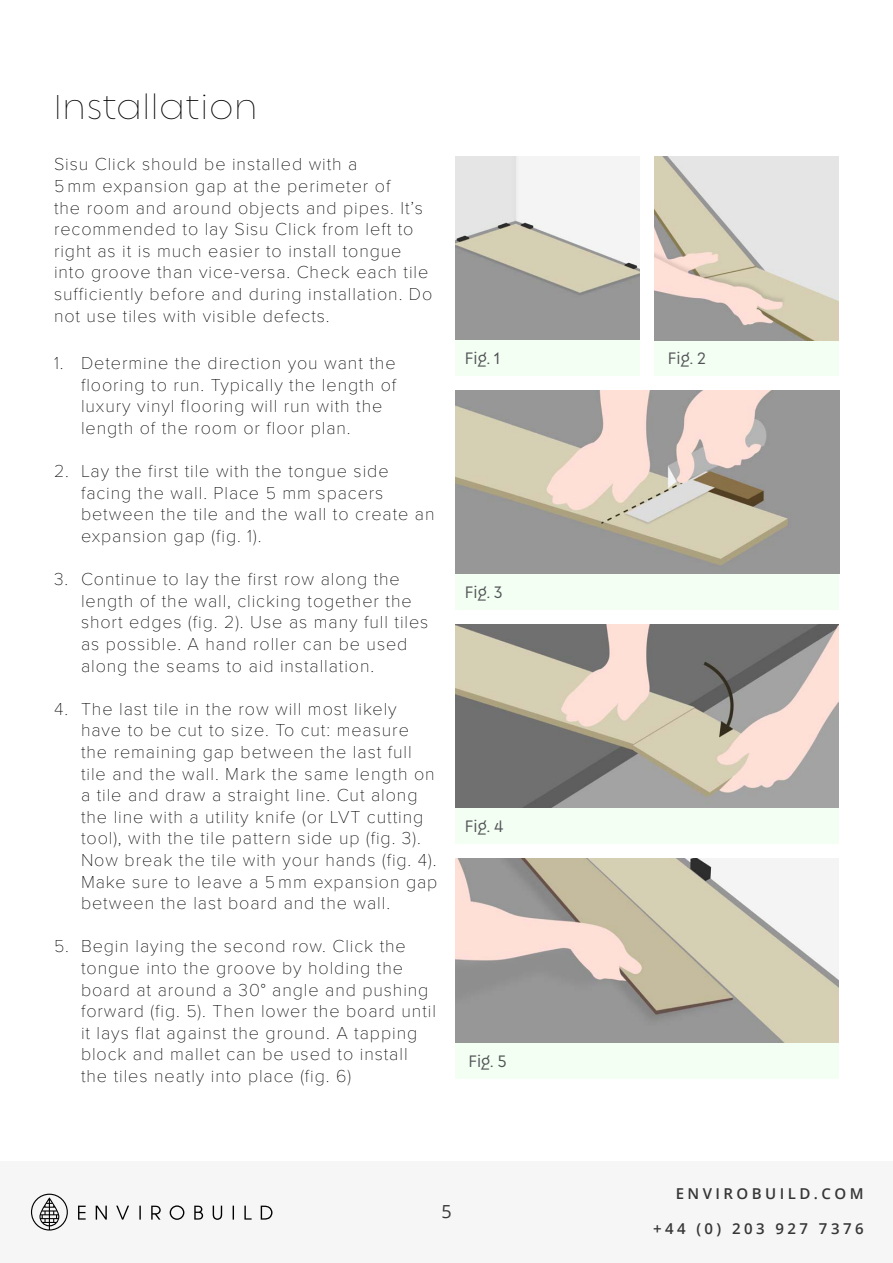
<style>
.page{position:relative;width:893px;height:1263px;background:#fff}
.page>*{position:absolute;margin:0;border:0;box-sizing:border-box;transform-origin:0 0}
.t1{font:200 37.5px "Regulator Nova";letter-spacing:.05em;color:#000}
.t2{font:100 18px/21.6px "Proxima Nova T";letter-spacing:.05em;color:#000}
.t3{font:500 18px "Regulator Nova";color:#525156}
.t4{font:18px "Open Sans";color:#373737}
.t5{font:600 15px "Open Sans";letter-spacing:.23em;color:#363636}
</style>
<div class="page">
<div style="left:455px;top:339px;width:184px;height:36px;background:#f2fff2"></div>
<div style="left:654px;top:339px;width:185px;height:36px;background:#f2fff2"></div>
<div style="left:455px;top:573px;width:384px;height:36px;background:#f2fff2"></div>
<div style="left:455px;top:807px;width:384px;height:36px;background:#f2fff2"></div>
<div style="left:455px;top:1042px;width:384px;height:36px;background:#f2fff2"></div>
<img style="left:455px;top:156px;width:184px;height:183px">
<img style="left:455px;top:858px;width:384px;height:184px">
<img style="left:654px;top:156px;width:185px;height:185px">
<img style="left:455px;top:390px;width:384px;height:183px">
<img style="left:455px;top:624px;width:384px;height:183px">
<div style="left:0;top:1161px;width:893px;height:102px;background:#f6f6f6"></div>
<svg style="left:31px;top:1194px;width:241px;height:36px"></svg>
<h1 class="t1" style="left:54px;top:87px;width:205px">Installation</h1>
<p class="t2" style="left:54px;top:152px;width:380px">Sisu Click should be installed with a<br>5 mm expansion gap at the perimeter of<br>the room and around objects and pipes. It’s recommended to lay Sisu Click from left to right as it is much easier to install tongue into groove than vice-versa. Check each tile sufficiently before and during installation. Do not use tiles with visible defects.</p>
<p class="t2" style="left:81px;top:351px;width:317px;text-indent:-27px">1. Determine the direction you want the flooring to run. Typically the length of luxury vinyl flooring will run with the length of the room or floor plan.</p>
<p class="t2" style="left:81px;top:459px;width:355px;text-indent:-27px">2. Lay the first tile with the tongue side facing the wall. Place 5 mm spacers between the tile and the wall to create an expansion gap (fig. 1).</p>
<p class="t2" style="left:81px;top:567px;width:349px;text-indent:-27px">3. Continue to lay the first row along the length of the wall, clicking together the short edges (fig. 2). Use as many full tiles as possible. A hand roller can be used along the seams to aid installation.</p>
<p class="t2" style="left:81px;top:697px;width:358px;text-indent:-27px">4. The last tile in the row will most likely have to be cut to size. To cut: measure the remaining gap between the last full tile and the wall. Mark the same length on a tile and draw a straight line. Cut along the line with a utility knife (or LVT cutting tool), with the tile pattern side up (fig. 3).<br>Now break the tile with your hands (fig. 4).<br>Make sure to leave a 5 mm expansion gap between the last board and the wall.</p>
<p class="t2" style="left:81px;top:934px;width:356px;text-indent:-27px">5. Begin laying the second row. Click the tongue into the groove by holding the board at around a 30° angle and pushing forward (fig. 5). Then lower the board until it lays flat against the ground. A tapping block and mallet can be used to install the tiles neatly into place (fig. 6)</p>
<p class="t3" style="left:465px;top:348px;width:37px">Fig. 1</p>
<p class="t3" style="left:465px;top:582px;width:39px">Fig. 3</p>
<p class="t3" style="left:465px;top:816px;width:40px">Fig. 4</p>
<p class="t3" style="left:468px;top:1051px;width:40px">Fig. 5</p>
<p class="t4" style="left:441px;top:1199px;width:12px">5</p>
<p class="t3" style="left:668px;top:348px;width:40px">Fig. 2</p>
<p class="t5" style="left:676px;top:1183px;width:189px">ENVIROBUILD.COM</p>
<p class="t5" style="left:653px;top:1218px;width:212px">+44 (0) 203 927 7376</p>
</div>
